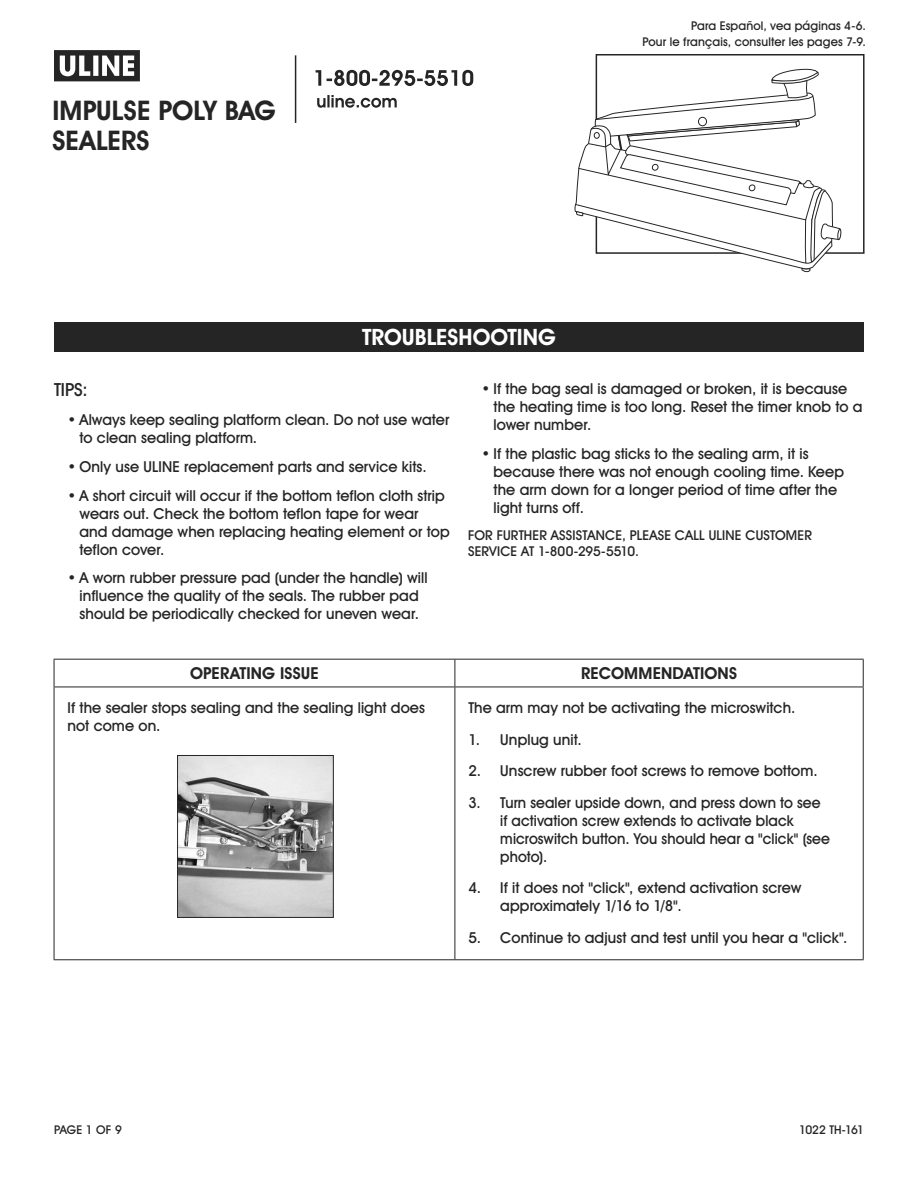
<style>
.page{position:relative;width:918px;height:1188px;background:#fff}
.page>*{position:absolute;margin:0;border:0;box-sizing:border-box;transform-origin:0 0}
.t1{font:700 27px/30px "Uline Two Knine";letter-spacing:.005em;color:#252525}
.t2{font:700 22.5px "Uline Two Knine";color:#fff}
.t3{font:18px "Uline Two Knine";color:#252525}
.t4{font:700 16.5px "Uline Two Knine";letter-spacing:.01em;color:#252525}
.t5{font:15px/18px "Uline Two Knine";letter-spacing:.005em;color:#252525}
.t6{font:13.5px/16.2px "Uline Two Knine";letter-spacing:.01em;color:#252525}
.t7{font:12px/16.8px "Uline Two Knine";letter-spacing:.015em;color:#252525;text-align:right}
.t8{font:12px "Uline Two Knine";letter-spacing:-.025em;color:#252525}
.s1{font-weight:700}
</style>
<div class="page">
<svg style="left:54px;top:50px;width:86px;height:31px"></svg>
<hr style="left:295px;top:55px;width:1px;height:68px;background:#252525">
<svg style="left:317px;top:95px;width:80px;height:13px"></svg>
<svg style="left:316px;top:70px;width:157px;height:16px"></svg>
<hr style="left:54px;top:959px;width:401px;height:1px;background:#252525">
<hr style="left:455px;top:959px;width:409px;height:1px;background:#252525">
<hr style="left:54px;top:687px;width:401px;height:1px;background:#252525">
<hr style="left:455px;top:687px;width:409px;height:1px;background:#252525">
<hr style="left:54px;top:659px;width:401px;height:1px;background:#252525">
<svg style="left:54px;top:660px;width:1px;height:27px"></svg>
<hr style="left:455px;top:659px;width:409px;height:1px;background:#252525">
<svg style="left:455px;top:660px;width:1px;height:27px"></svg>
<svg style="left:863px;top:660px;width:1px;height:27px"></svg>
<hr style="left:54px;top:687px;width:1px;height:272px;background:#252525">
<hr style="left:455px;top:687px;width:1px;height:272px;background:#252525">
<hr style="left:863px;top:687px;width:1px;height:272px;background:#252525">
<div style="left:54px;top:322px;width:810px;height:30px;background:#252525"></div>
<img style="left:179px;top:757px;width:153px;height:159px">
<div style="left:177px;top:755px;width:157px;height:163px;border:1px solid #252525"></div>
<div style="left:596px;top:54px;width:269px;height:200px;border:2px solid #252525"></div>
<svg style="left:574px;top:67px;width:267px;height:206px"></svg>
<h1 class="t1" style="left:52px;top:95px;width:225px">IMPULSE POLY BAG<br>SEALERS</h1>
<h2 class="t2" style="left:362px;top:324px;width:195px">TROUBLESHOOTING</h2>
<p class="t7" style="left:642px;top:17px;width:225px">Para Español, vea páginas 4-6.<br>Pour le français, consulter les pages 7-9.</p>
<p class="t3" style="left:54px;top:379px;width:35px">TIPS:</p>
<p class="t5" style="left:80px;top:411px;width:371px;text-indent:-12px">• Always keep sealing platform clean. Do not use water to clean sealing platform.</p>
<p class="t5" style="left:68px;top:457px;width:361px">• Only use ULINE replacement parts and service kits.</p>
<p class="t5" style="left:80px;top:486px;width:372px;text-indent:-12px">• A short circuit will occur if the bottom teflon cloth strip wears out. Check the bottom teflon tape for wear and damage when replacing heating element or top teflon cover.</p>
<p class="t5" style="left:68px;top:569px;width:362px;text-align:center">• A worn rubber pressure pad (under the handle) will influence the quality of the seals. The rubber pad should be periodically checked for uneven wear.</p>
<p class="t5" style="left:494px;top:379px;width:371px;text-indent:-12px">• If the bag seal is damaged or broken, it is because the heating time is too long. Reset the timer knob to a lower number.</p>
<p class="t5" style="left:494px;top:444px;width:352px;text-indent:-12px">• If the plastic bag sticks to the sealing arm, it is because there was not enough cooling time. Keep the arm down for a longer period of time after the light turns off.</p>
<p class="t6" style="left:468px;top:527px;width:345px">FOR FURTHER ASSISTANCE, PLEASE CALL ULINE CUSTOMER<br>SERVICE AT 1-800-295-5510.</p>
<p class="t4" style="left:190px;top:664px;width:130px">OPERATING ISSUE</p>
<p class="t4" style="left:581px;top:664px;width:157px">RECOMMENDATIONS</p>
<p class="t5" style="left:68px;top:699px;width:359px">If the sealer stops sealing and the sealing light does not come on.</p>
<p class="t5" style="left:468px;top:699px;width:329px">The arm may not be activating the microswitch.</p>
<p class="t5" style="left:468px;top:730px;width:115px">1. Unplug unit.</p>
<p class="t5" style="left:468px;top:762px;width:351px">2. Unscrew rubber foot screws to remove bottom.</p>
<p class="t5" style="left:500px;top:793px;width:331px;text-indent:-32px">3. Turn sealer upside down, and press down to see if activation screw extends to activate black microswitch button. You should hear a <span class="s1">"</span>click<span class="s1">"</span> (see photo).</p>
<p class="t5" style="left:500px;top:879px;width:303px;text-indent:-32px">4. If it does not <span class="s1">"</span>click<span class="s1">"</span>, extend activation screw approximately 1/16 to 1/8<span class="s1">"</span>.</p>
<p class="t5" style="left:468px;top:928px;width:381px">5. Continue to adjust and test until you hear a <span class="s1">"</span>click<span class="s1">"</span>.</p>
<p class="t7" style="left:54px;top:1121px;width:69px">PAGE 1 OF 9</p>
<p class="t8" style="left:799px;top:1122px;width:66px">1022 TH-161</p>
</div>
